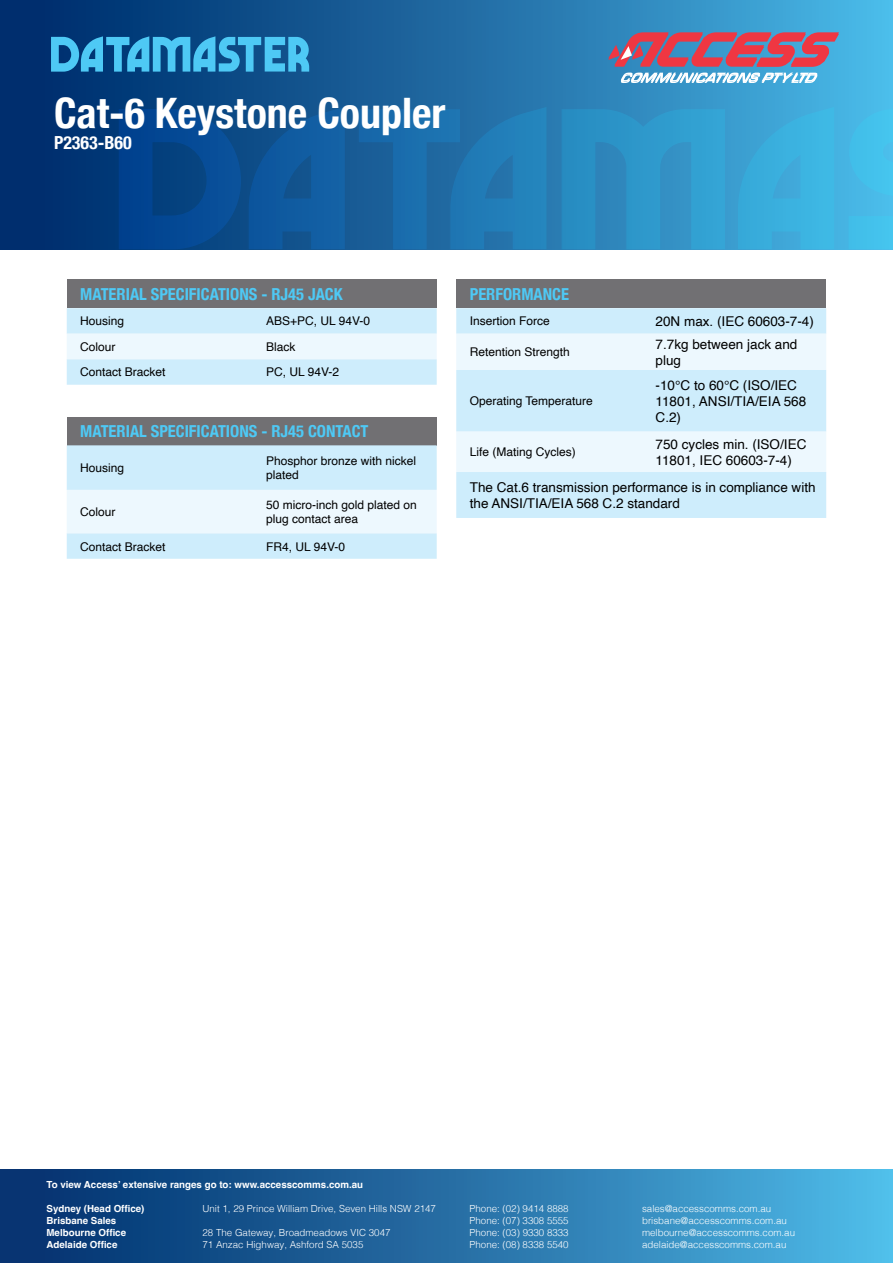
<style>
.page{position:relative;width:893px;height:1263px;background:#fff}
.page>*{position:absolute;margin:0;border:0;box-sizing:border-box;transform-origin:0 0}
.t1{font:700 condensed 42px "Helvetica Neue";color:#fff}
.t2{font:700 condensed 18px "Helvetica Neue";color:#fff}
.Table_heading_2{font:700 condensed 16.5px "Helvetica Neue";color:#4ec9f5}
.t3{font:13.5px/16.2px "Helvetica";color:#000}
.t4{font:12px/14.4px "Helvetica";color:#000}
.t5{font:300 9.75px "Helvetica";color:#fff}
.t6{font:700 9.75px "Helvetica";color:#fff}
</style>
<div class="page">
<div style="left:0;top:1169px;width:893px;height:94px;background:linear-gradient(to right,#002a69,#4eb8e5)"></div>
<div style="left:0;top:0;width:893px;height:249px;background:linear-gradient(to right,#002464,#4ab7e5)"></div>
<svg style="left:562px;top:109px;width:163px;height:140px;background:#2e94c7"></svg>
<svg style="left:738px;top:107px;width:96px;height:142px;background:#3baedc"></svg>
<svg style="left:249px;top:107px;width:96px;height:142px;background:#10589b"></svg>
<svg style="left:848px;top:109px;width:45px;height:140px;background:#45beea"></svg>
<svg style="left:359px;top:107px;width:187px;height:142px;background:#1e71ac"></svg>
<svg style="left:119px;top:109px;width:122px;height:140px;background:#04468d"></svg>
<svg style="left:51px;top:36px;width:258px;height:36px;background:#3193c6"></svg>
<svg style="left:608px;top:32px;width:231px;height:35px;background:#aa5d77"></svg>
<svg style="left:620px;top:73px;width:198px;height:10px"></svg>
<div style="left:67px;top:280px;width:370px;height:28px;background:#717073"></div>
<svg style="left:67px;top:308px;width:370px;height:77px;background:#d8f0fc"></svg>
<div style="left:67px;top:417px;width:370px;height:28px;background:#717073"></div>
<svg style="left:67px;top:445px;width:370px;height:114px;background:#d9f0fc"></svg>
<div style="left:456px;top:280px;width:370px;height:28px;background:#717073"></div>
<div style="left:456px;top:308px;width:370px;height:210px;background:#ceedfc"></div>
<svg style="left:456px;top:334px;width:370px;height:138px;background:#dff3fd"></svg>
<p class="t1" style="left:54px;top:78px;width:393px">Cat-6 Keystone Coupler</p>
<p class="t2" style="left:54px;top:128px;width:79px">P2363-B60</p>
<p class="Table_heading_2" style="left:80px;top:281px;width:264px">MATERIAL SPECIFICATIONS - RJ45 JACK</p>
<p class="t4" style="left:80px;top:314px;width:46px">Housing</p>
<p class="t4" style="left:266px;top:314px;width:105px">ABS+PC, UL 94V-0</p>
<p class="t4" style="left:80px;top:340px;width:37px">Colour</p>
<p class="t4" style="left:266px;top:340px;width:31px">Black</p>
<p class="t4" style="left:80px;top:365px;width:87px">Contact Bracket</p>
<p class="t4" style="left:266px;top:365px;width:74px">PC, UL 94V-2</p>
<p class="Table_heading_2" style="left:80px;top:418px;width:290px">MATERIAL SPECIFICATIONS - RJ45 CONTACT</p>
<p class="t4" style="left:80px;top:461px;width:46px">Housing</p>
<p class="t4" style="left:266px;top:454px;width:152px">Phosphor bronze with nickel plated</p>
<p class="t4" style="left:80px;top:505px;width:37px">Colour</p>
<p class="t4" style="left:266px;top:498px;width:152px">50 micro-inch gold plated on plug contact area</p>
<p class="t4" style="left:80px;top:539px;width:87px">Contact Bracket</p>
<p class="t4" style="left:266px;top:539px;width:80px">FR4, UL 94V-0</p>
<p class="Table_heading_2" style="left:470px;top:281px;width:101px">PERFORMANCE</p>
<p class="t4" style="left:470px;top:314px;width:82px">Insertion Force</p>
<p class="t3" style="left:656px;top:314px;width:160px">20N max. (IEC 60603-7-4)</p>
<p class="t4" style="left:470px;top:345px;width:102px">Retention Strength</p>
<p class="t3" style="left:656px;top:336px;width:143px">7.7kg between jack and plug</p>
<p class="t4" style="left:470px;top:394px;width:125px">Operating Temperature</p>
<p class="t3" style="left:656px;top:377px;width:152px">-10°C to 60°C (ISO/IEC<br>11801, ANSI/TIA/EIA 568<br>C.2)</p>
<p class="t4" style="left:470px;top:445px;width:108px">Life (Mating Cycles)</p>
<p class="t3" style="left:656px;top:436px;width:152px">750 cycles min. (ISO/IEC<br>11801, IEC 60603-7-4)</p>
<p class="t3" style="left:470px;top:479px;width:347px">The Cat.6 transmission performance is in compliance with the ANSI/TIA/EIA 568 C.2 standard</p>
<p class="t6" style="left:46px;top:1178px;width:318px">To view Access’ extensive ranges go to: www.accesscomms.com.au</p>
<p class="t6" style="left:46px;top:1202px;width:100px">Sydney (Head Office)</p>
<p class="t5" style="left:203px;top:1200px;width:235px">Unit 1, 29 Prince William Drive, Seven Hills NSW 2147</p>
<p class="t5" style="left:470px;top:1200px;width:101px">Phone: (02) 9414 8888</p>
<p class="t5" style="left:642px;top:1200px;width:131px">sales@accesscomms.com.au</p>
<p class="t6" style="left:46px;top:1214px;width:71px">Brisbane Sales</p>
<p class="t5" style="left:470px;top:1212px;width:101px">Phone: (07) 3308 5555</p>
<p class="t5" style="left:642px;top:1212px;width:146px">brisbane@accesscomms.com.au</p>
<p class="t6" style="left:46px;top:1226px;width:81px">Melbourne Office</p>
<p class="t5" style="left:203px;top:1224px;width:190px">28 The Gateway, Broadmeadows VIC 3047</p>
<p class="t5" style="left:470px;top:1224px;width:101px">Phone: (03) 9330 8333</p>
<p class="t5" style="left:642px;top:1224px;width:155px">melbourne@accesscomms.com.au</p>
<p class="t6" style="left:46px;top:1238px;width:72px">Adelaide Office</p>
<p class="t5" style="left:202px;top:1236px;width:162px">71 Anzac Highway, Ashford SA 5035</p>
<p class="t5" style="left:470px;top:1236px;width:101px">Phone: (08) 8338 5540</p>
<p class="t5" style="left:642px;top:1236px;width:146px">adelaide@accesscomms.com.au</p>
</div>
